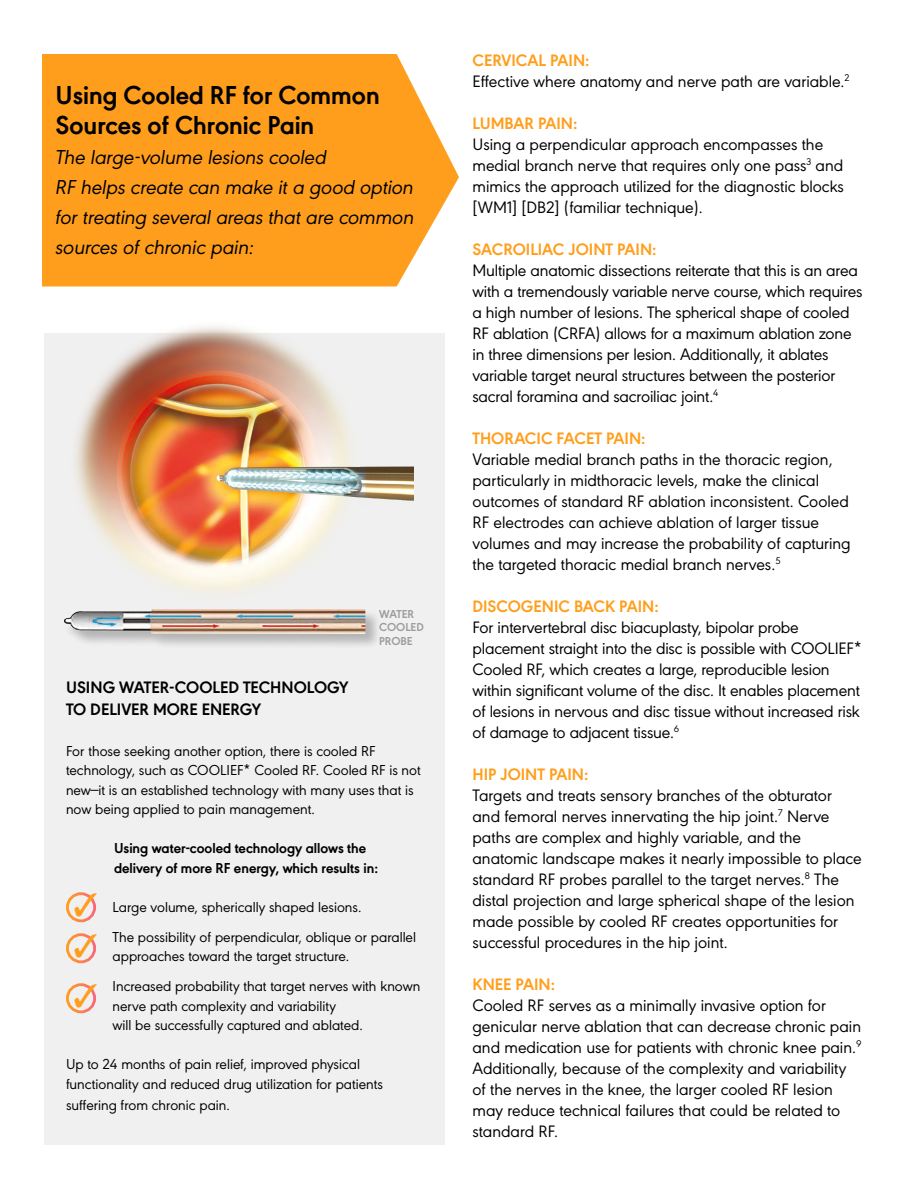
<style>
.page{position:relative;width:918px;height:1188px;background:#fff}
.page>*{position:absolute;margin:0;border:0;box-sizing:border-box;transform-origin:0 0}
.AV_Pullquote_-_18_20{font:700 27px/30px "Avanos Sans";color:#000}
.AV_Pullquote_-_18_20-2{font:italic 21px/30px "Avanos Sans";color:#000}
.AV_Body_Copy_-_11_5{font:17.25px/21px "Avanos Sans";color:#000}
.AV_Smaller_Orange_Su{font:700 17.25px "Avanos Sans";color:#ff9e1c}
.AV_Subhead_-_11_5_15{font:700 17.25px/22.5px "Avanos Sans";color:#000}
.AV_Body_Copy_-_11_5-2{font:700 17.25px "Avanos Sans";color:#ff9e1c}
.AV_Body_Copy_-_11_5-3{font:15px/19.5px "Avanos Sans";color:#000}
.AV_Body_Copy_-_11_5-4{font:700 15px/19.5px "Avanos Sans";color:#000}
.AV_Smaller_Orange_Su-2{font:700 12px/13.5px "Avanos Sans";color:#9d9d9c}
</style>
<div class="page">
<div style="left:44px;top:334px;width:401px;height:811px;background:#f0f0f0"></div>
<svg style="left:42px;top:54px;width:417px;height:232px;background:#ffa52c"></svg>
<div style="left:66px;top:892px;width:30px;height:30px;border:3px solid #fff;border-radius:50%"></div>
<div style="left:66px;top:933px;width:30px;height:30px;border:3px solid #fff;border-radius:50%"></div>
<div style="left:66px;top:983px;width:30px;height:30px;border:3px solid #fff;border-radius:50%"></div>
<div style="left:63px;top:609px;width:318px;height:40px;background:#000;opacity:.25"></div>
<img style="left:64px;top:609px;width:301px;height:25px">
<img style="left:70px;top:326px;width:344px;height:266px">
<svg style="left:75px;top:893px;width:21px;height:24px"></svg>
<svg style="left:75px;top:934px;width:21px;height:24px"></svg>
<svg style="left:75px;top:984px;width:21px;height:24px"></svg>
<p class="AV_Pullquote_-_18_20" style="left:56px;top:78px;width:326px">Using Cooled RF for Common<br>Sources of Chronic Pain</p>
<p class="AV_Pullquote_-_18_20-2" style="left:56px;top:141px;width:360px">The large-volume lesions cooled<br>RF helps create can make it a good option for treating several areas that are common sources of chronic pain:</p>
<p class="AV_Smaller_Orange_Su-2" style="left:379px;top:606px;width:46px">WATER<br>COOLED<br>PROBE</p>
<p class="AV_Subhead_-_11_5_15" style="left:66px;top:674px;width:284px">USING WATER-COOLED TECHNOLOGY<br>TO DELIVER MORE ENERGY</p>
<p class="AV_Body_Copy_-_11_5-3" style="left:66px;top:740px;width:311px">For those seeking another option, there is cooled RF</p>
<p class="AV_Body_Copy_-_11_5-3" style="left:66px;top:759px;width:356px">technology, such as COOLIEF* Cooled RF. Cooled RF is not new—it is an established technology with many uses that is now being applied to pain management.</p>
<p class="AV_Body_Copy_-_11_5-4" style="left:114px;top:837px;width:266px">Using water-cooled technology allows the delivery of more RF energy, which results in:</p>
<p class="AV_Body_Copy_-_11_5-3" style="left:113px;top:896px;width:251px">Large volume, spherically shaped lesions.</p>
<p class="AV_Body_Copy_-_11_5-3" style="left:113px;top:926px;width:305px">The possibility of perpendicular, oblique or parallel approaches toward the target structure.</p>
<p class="AV_Body_Copy_-_11_5-3" style="left:113px;top:975px;width:309px">Increased probability that target nerves with known nerve path complexity and variability<br>will be successfully captured and ablated.</p>
<p class="AV_Body_Copy_-_11_5-3" style="left:66px;top:1053px;width:319px">Up to 24 months of pain relief, improved physical functionality and reduced drug utilization for patients</p>
<p class="AV_Body_Copy_-_11_5-3" style="left:66px;top:1094px;width:165px">suffering from chronic pain.</p>
<p class="AV_Smaller_Orange_Su" style="left:472px;top:47px;width:119px">CERVICAL PAIN:</p>
<p class="AV_Body_Copy_-_11_5" style="left:472px;top:69px;width:378px">Effective where anatomy and nerve path are variable.<sup>2</sup></p>
<p class="AV_Smaller_Orange_Su" style="left:472px;top:110px;width:107px">LUMBAR PAIN:</p>
<p class="AV_Body_Copy_-_11_5" style="left:472px;top:132px;width:373px">Using a perpendicular approach encompasses the medial branch nerve that requires only one pass<sup>3</sup> and mimics the approach utilized for the diagnostic blocks [WM1] [DB2] (familiar technique).</p>
<p class="AV_Body_Copy_-_11_5-2" style="left:472px;top:236px;width:186px">SACROILIAC JOINT PAIN:</p>
<p class="AV_Body_Copy_-_11_5" style="left:472px;top:258px;width:391px">Multiple anatomic dissections reiterate that this is an area with a tremendously variable nerve course, which requires a high number of lesions. The spherical shape of cooled RF ablation (CRFA) allows for a maximum ablation zone in three dimensions per lesion. Additionally, it ablates variable target neural structures between the posterior sacral foramina and sacroiliac joint.<sup>4</sup></p>
<p class="AV_Smaller_Orange_Su" style="left:472px;top:425px;width:175px">THORACIC FACET PAIN:</p>
<p class="AV_Body_Copy_-_11_5" style="left:472px;top:447px;width:380px">Variable medial branch paths in the thoracic region, particularly in midthoracic levels, make the clinical outcomes of standard RF ablation inconsistent. Cooled RF electrodes can achieve ablation of larger tissue volumes and may increase the probability of capturing the targeted thoracic medial branch nerves.<sup>5</sup></p>
<p class="AV_Smaller_Orange_Su" style="left:472px;top:593px;width:188px">DISCOGENIC BACK PAIN:</p>
<p class="AV_Body_Copy_-_11_5" style="left:472px;top:615px;width:391px">For intervertebral disc biacuplasty, bipolar probe placement straight into the disc is possible with COOLIEF* Cooled RF, which creates a large, reproducible lesion within significant volume of the disc. It enables placement of lesions in nervous and disc tissue without increased risk of damage to adjacent tissue.<sup>6</sup></p>
<p class="AV_Smaller_Orange_Su" style="left:472px;top:761px;width:118px">HIP JOINT PAIN:</p>
<p class="AV_Body_Copy_-_11_5" style="left:472px;top:783px;width:391px">Targets and treats sensory branches of the obturator and femoral nerves innervating the hip joint.<sup>7</sup> Nerve paths are complex and highly variable, and the anatomic landscape makes it nearly impossible to place standard RF probes parallel to the target nerves.<sup>8</sup> The distal projection and large spherical shape of the lesion made possible by cooled RF creates opportunities for successful procedures in the hip joint.</p>
<p class="AV_Smaller_Orange_Su" style="left:473px;top:971px;width:84px">KNEE PAIN:</p>
<p class="AV_Body_Copy_-_11_5" style="left:473px;top:993px;width:391px">Cooled RF serves as a minimally invasive option for genicular nerve ablation that can decrease chronic pain and medication use for patients with chronic knee pain.<sup>9<br></sup>Additionally, because of the complexity and variability of the nerves in the knee, the larger cooled RF lesion may reduce technical failures that could be related to standard RF.</p>
</div>
